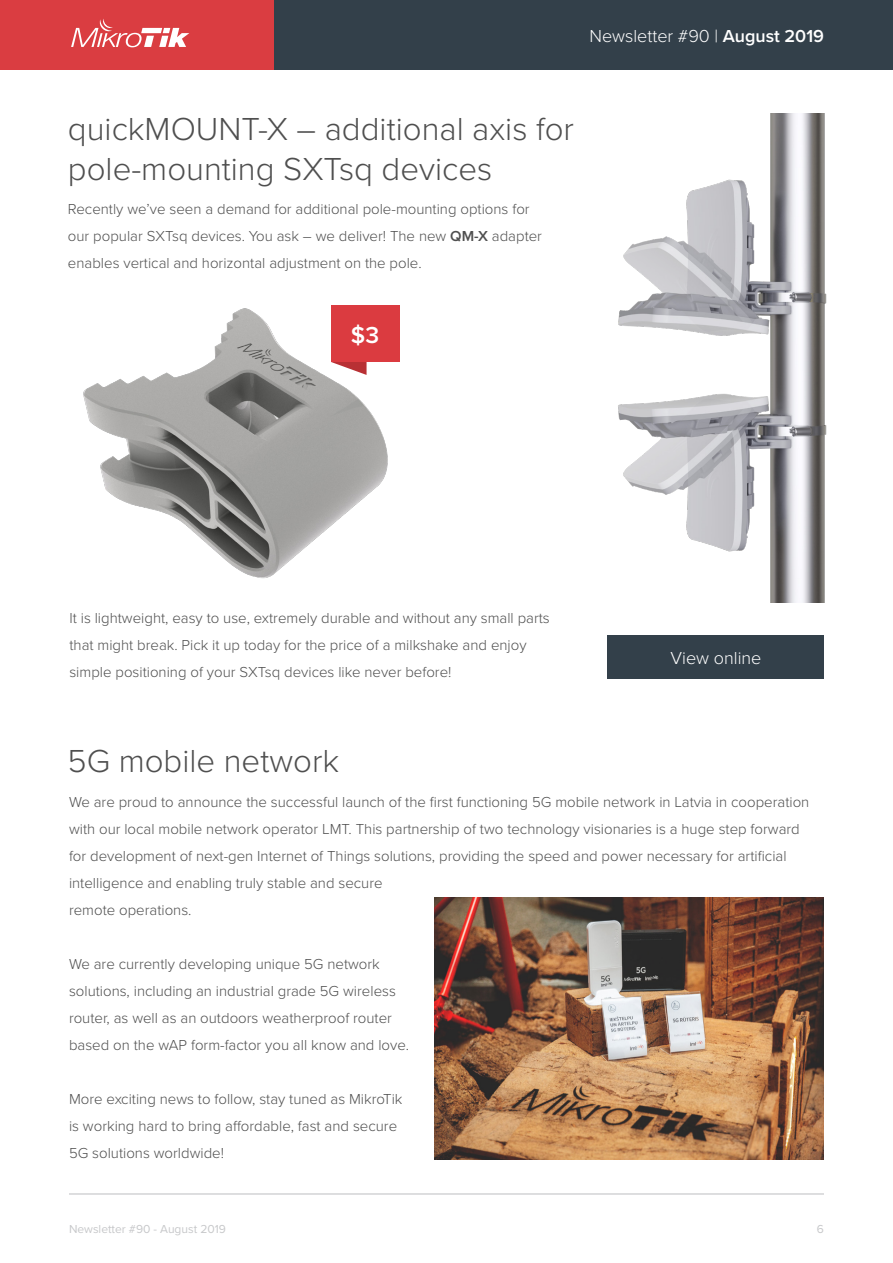
<style>
.page{position:relative;width:893px;height:1263px;background:#fff}
.page>*{position:absolute;margin:0;border:0;box-sizing:border-box;transform-origin:0 0}
.Lielie_virsraksti_20{font:300 33px "Proxima Nova";color:#4f4f4f}
.t1{font:600 24px "Proxima Nova";color:#fff}
.t2{font:300 18px "Proxima Nova";color:#fff}
.Teksts{font:300 15px/27px "Proxima Nova";color:#4f4f4f}
.t3{font:12px "Proxima Nova";color:#c7c8ca}
.s1{font-weight:600}
</style>
<div class="page">
<div style="left:0;top:0;width:893px;height:69px;background:#33404a"></div>
<div style="left:0;top:0;width:274px;height:69px;background:#da3d41"></div>
<svg style="left:71px;top:19px;width:118px;height:28px"></svg>
<hr style="left:69px;top:1194px;width:755px;height:1px;background:#bcbdc0">
<div style="left:608px;top:635px;width:216px;height:44px;background:#33404a"></div>
<img style="left:83px;top:305px;width:317px;height:274px">
<img style="left:618px;top:114px;width:209px;height:488px">
<img style="left:434px;top:897px;width:389px;height:263px">
<p class="t2" style="left:589px;top:23px;width:236px">Newsletter #90 | <span class="s1">August 2019</span></p>
<p class="Lielie_virsraksti_20" style="left:68px;top:104px;width:508px">quickMOUNT-X – additional axis for</p>
<p class="Lielie_virsraksti_20" style="left:68px;top:144px;width:426px">pole-mounting SXTsq devices</p>
<p class="Teksts" style="left:68px;top:195px;width:476px">Recently we’ve seen a demand for additional pole-mounting options for our popular SXTsq devices. You ask – we deliver! The new <span class="s1">QM-X</span> adapter enables vertical and horizontal adjustment on the pole.</p>
<p class="t1" style="left:351px;top:317px;width:30px">$3</p>
<p class="Teksts" style="left:69px;top:604px;width:482px">It is lightweight, easy to use, extremely durable and without any small parts that might break. Pick it up today for the price of a milkshake and enjoy simple positioning of your SXTsq devices like never before!</p>
<p class="Lielie_virsraksti_20" style="left:68px;top:736px;width:273px">5G mobile network</p>
<p class="t2" style="left:670px;top:645px;width:92px">View online</p>
<p class="Teksts" style="left:69px;top:787px;width:742px">We are proud to announce the successful launch of the first functioning 5G mobile network in Latvia in cooperation with our local mobile network operator LMT. This partnership of two technology visionaries is a huge step forward for development of next-gen Internet of Things solutions, providing the speed and power necessary for artificial intelligence and enabling truly stable and secure<br>remote operations.</p>
<p class="Teksts" style="left:69px;top:949px;width:341px">We are currently developing unique 5G network solutions, including an industrial grade 5G wireless router, as well as an outdoors weatherproof router based on the wAP form-factor you all know and love.</p>
<p class="Teksts" style="left:69px;top:1084px;width:335px">More exciting news to follow, stay tuned as MikroTik is working hard to bring affordable, fast and secure<br>5G solutions worldwide!</p>
<p class="t3" style="left:69px;top:1220px;width:158px">Newsletter #90 - August 2019</p>
<p class="t3" style="left:817px;top:1220px;width:9px">6</p>
</div>
